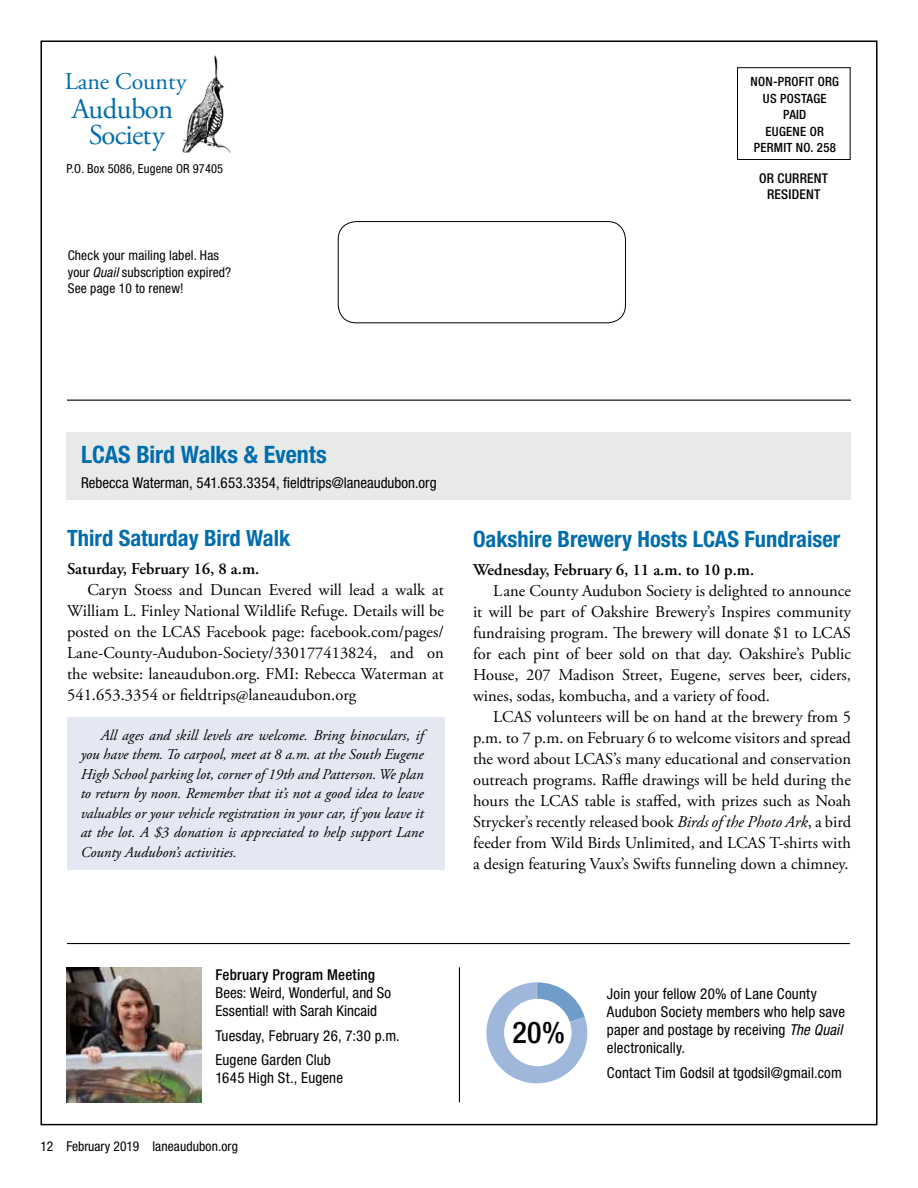
<style>
.page{position:relative;width:918px;height:1188px;background:#fff}
.page>*{position:absolute;margin:0;border:0;box-sizing:border-box;transform-origin:0 0}
.t1{font:500 condensed 30px "Helvetica Neue LT Std";color:#000}
.t2{font:28.65px/26.4px "Adobe Garamond Pro";letter-spacing:-.025em;color:#006dad;text-align:center}
.t3{font:700 condensed 24px "Helvetica Neue LT Std";letter-spacing:-.005em;color:#006dad}
.t4{font:23.85px "Adobe Garamond Pro";color:#006dad}
.t5{font:700 condensed 22.5px "Helvetica Neue LT Std";color:#006dad}
.t6{font:16.5px/21px "Adobe Garamond Pro";color:#000;text-align:justify}
.t7{font:600 16.5px "Adobe Garamond Pro";color:#000}
.t8{font:italic 15px/19.5px "Adobe Garamond Pro";color:#000;text-align:justify}
.t9{font:condensed 15px/18px "Helvetica Neue LT Std";letter-spacing:.01em;color:#000}
.t10{font:500 condensed 15px "Helvetica Neue LT Std";letter-spacing:.015em;color:#000}
.t11{font:condensed 13.5px/16.2px "Helvetica Neue LT Std";letter-spacing:.01em;color:#000}
.t12{font:500 condensed 13.5px/16.2px "Helvetica Neue LT Std";letter-spacing:.015em;color:#000;text-align:center}
.t13{font:500 condensed 12.75px/16.5px "Helvetica Neue LT Std";letter-spacing:.02em;color:#000;text-align:center}
.t14{font:condensed 12.45px "Helvetica Neue LT Std";letter-spacing:.01em;color:#000}
.s1{font-style:italic}
</style>
<div class="page">
<svg style="left:486px;top:982px;width:102px;height:102px"></svg>
<div style="left:67px;top:717px;width:378px;height:153px;background:#e4e8f3"></div>
<div style="left:737px;top:67px;width:114px;height:93px;border:1px solid #000"></div>
<div style="left:67px;top:433px;width:784px;height:67px;background:#e8eaea"></div>
<hr style="left:67px;top:400px;width:784px;height:1px;background:#000">
<hr style="left:67px;top:943px;width:783px;height:1px;background:#000">
<hr style="left:459px;top:967px;width:1px;height:135px;background:#000">
<div style="left:504px;top:999px;width:68px;height:67px;background:#fff;border-radius:50%"></div>
<div style="left:338px;top:221px;width:288px;height:102px;border:1px solid #000;border-radius:18px"></div>
<img style="left:67px;top:967px;width:135px;height:135px">
<img style="left:182px;top:55px;width:49px;height:98px">
<h3 class="t4" style="left:65px;top:67px;width:124px">Lane County</h3>
<h2 class="t2" style="left:72px;top:96px;width:103px">Audubon<br>Society</h2>
<p class="t14" style="left:67px;top:161px;width:158px">P.O. Box 5086, Eugene OR 97405</p>
<p class="t11" style="left:68px;top:247px;width:165px">Check your mailing label. Has your <span class="s1">Quail</span> subscription expired?<br>See page 10 to renew!</p>
<p class="t13" style="left:751px;top:73px;width:90px">NON-PROFIT ORG<br>US POSTAGE<br>PAID<br>EUGENE OR<br>PERMIT NO. 258</p>
<p class="t12" style="left:759px;top:170px;width:70px">OR CURRENT<br>RESIDENT</p>
<h3 class="t3" style="left:81px;top:440px;width:247px">LCAS Bird Walks &amp; Events</h3>
<p class="t9" style="left:81px;top:474px;width:357px">Rebecca Waterman, 541.653.3354, fieldtrips@laneaudubon.org</p>
<h3 class="t5" style="left:67px;top:525px;width:225px">Third Saturday Bird Walk</h3>
<p class="t7" style="left:67px;top:559px;width:194px">Saturday, February 16, 8 a.m.</p>
<p class="t6" style="left:67px;top:580px;width:378px;text-indent:20px">Caryn Stoess and Duncan Evered will lead a walk at William L. Finley National Wildlife Refuge. Details will be posted on the LCAS Facebook page: facebook.com/pages/ Lane-County-Audubon-Society/330177413824, and on the website: laneaudubon.org. FMI: Rebecca Waterman at 541.653.3354 or fieldtrips@laneaudubon.org</p>
<p class="t8" style="left:81px;top:726px;width:345px;text-indent:20px">All ages and skill levels are welcome. Bring binoculars, if you have them. To carpool, meet at 8 a.m. at the South Eugene High School parking lot, corner of 19th and Patterson. We plan to return by noon. Remember that it’s not a good idea to leave valuables or your vehicle registration in your car, if you leave it at the lot. A $3 donation is appreciated to help support Lane County Audubon’s activities.</p>
<h3 class="t5" style="left:473px;top:525px;width:369px">Oakshire Brewery Hosts LCAS Fundraiser</h3>
<p class="t7" style="left:473px;top:560px;width:283px">Wednesday, February 6, 11 a.m. to 10 p.m.</p>
<p class="t6" style="left:473px;top:580px;width:380px;text-indent:20px">Lane County Audubon Society is delighted to announce it will be part of Oakshire Brewery’s Inspires community fundraising program. The brewery will donate $1 to LCAS for each pint of beer sold on that day. Oakshire’s Public House, 207 Madison Street, Eugene, serves beer, ciders, wines, sodas, kombucha, and a variety of food.</p>
<p class="t6" style="left:473px;top:706px;width:380px;text-indent:20px">LCAS volunteers will be on hand at the brewery from 5 p.m. to 7 p.m. on February 6 to welcome visitors and spread the word about LCAS’s many educational and conservation outreach programs. Raffle drawings will be held during the hours the LCAS table is staffed, with prizes such as Noah Strycker’s recently released book <span class="s1">Birds of the Photo Ark</span>, a bird feeder from Wild Birds Unlimited, and LCAS T-shirts with a design featuring Vaux’s Swifts funneling down a chimney.</p>
<p class="t10" style="left:215px;top:966px;width:161px">February Program Meeting</p>
<p class="t9" style="left:215px;top:983px;width:177px">Bees: Weird, Wonderful, and So<br>Essential! with Sarah Kincaid</p>
<p class="t9" style="left:215px;top:1023px;width:186px;line-height:24.8px">Tuesday, February 26, 7:30 p.m.<br>Eugene Garden Club</p>
<p class="t9" style="left:215px;top:1069px;width:129px">1645 High St., Eugene</p>
<p class="t11" style="left:40px;top:1138px;width:199px">12 February 2019 laneaudubon.org</p>
<h1 class="t1" style="left:512px;top:1014px;width:54px">20%</h1>
<p class="t9" style="left:607px;top:985px;width:240px">Join your fellow 20% of Lane County<br>Audubon Society members who help save paper and postage by receiving <span class="s1">The Quail </span>electronically.</p>
<p class="t9" style="left:607px;top:1063px;width:236px">Contact Tim Godsil at tgodsil@gmail.com</p>
</div>
